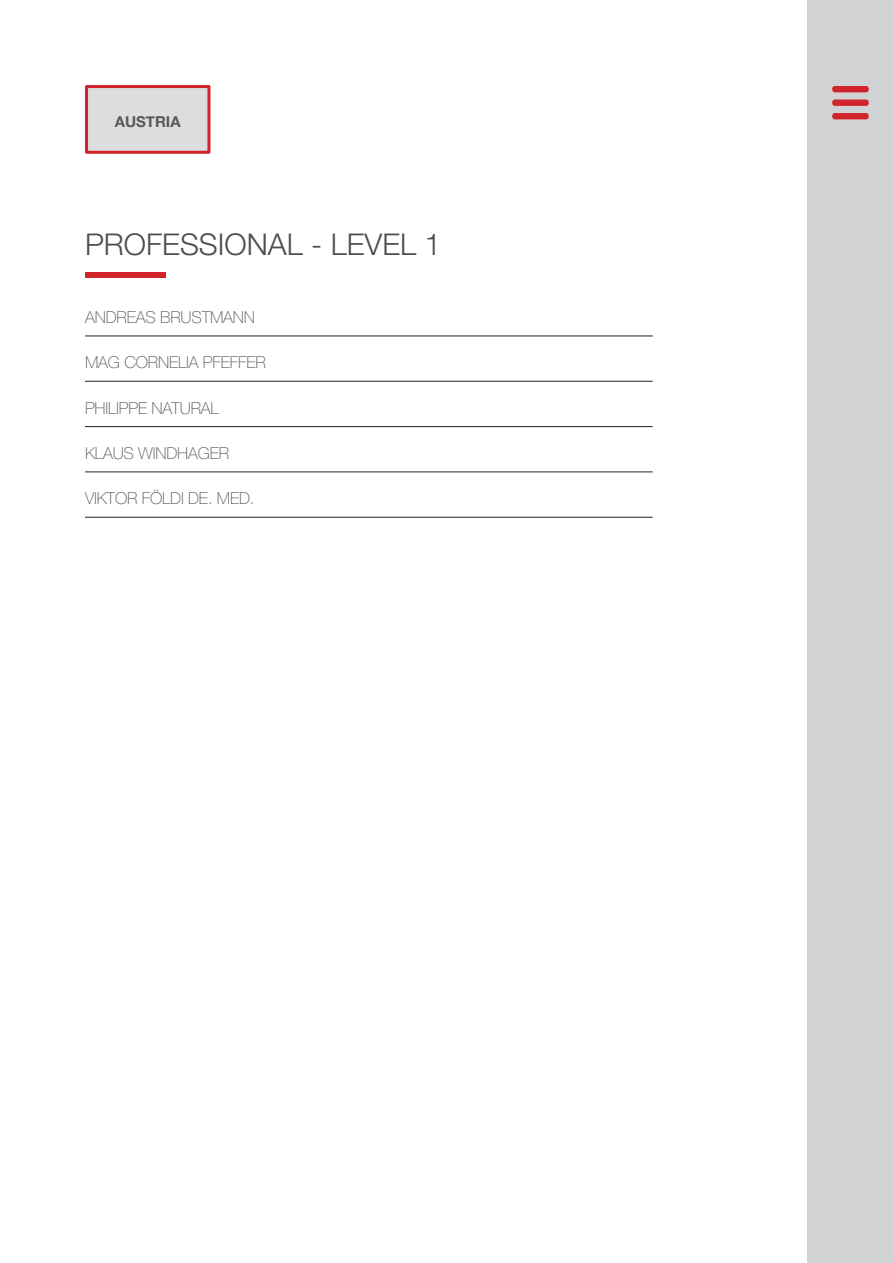
<style>
.page{position:relative;width:893px;height:1263px;background:#fff}
.page>*{position:absolute;margin:0;border:0;box-sizing:border-box;transform-origin:0 0}
.t1{font:300 30px "Helvetica Neue LT";color:#4b4c4d}
.t2{font:100 16.5px "Helvetica Neue LT";letter-spacing:-.01em;color:#57585a}
.t3{font:700 15px "Helvetica Neue";color:#57585a}
</style>
<div class="page">
<div style="left:808px;top:0;width:85px;height:1263px;background:#d1d2d4"></div>
<div style="left:85px;top:273px;width:80px;height:5px;background:#d1232a"></div>
<hr style="left:85px;top:336px;width:568px;height:1px;background:#231f20">
<hr style="left:85px;top:381px;width:568px;height:1px;background:#231f20">
<hr style="left:85px;top:426px;width:568px;height:1px;background:#231f20">
<hr style="left:85px;top:472px;width:568px;height:1px;background:#231f20">
<hr style="left:85px;top:517px;width:568px;height:1px;background:#231f20">
<div style="left:85px;top:85px;width:125px;height:69px;background:#dcdddf;border:3px solid #d1232a"></div>
<div style="left:832px;top:86px;width:37px;height:6px;background:#d1232a;border-radius:3px"></div>
<div style="left:832px;top:100px;width:37px;height:6px;background:#d1232a;border-radius:3px"></div>
<div style="left:832px;top:113px;width:37px;height:6px;background:#d1232a;border-radius:3px"></div>
<p class="t3" style="left:115px;top:110px;width:67px">AUSTRIA</p>
<h1 class="t1" style="left:85px;top:226px;width:358px">PROFESSIONAL - LEVEL 1</h1>
<p class="t2" style="left:85px;top:308px;width:172px">ANDREAS BRUSTMANN</p>
<p class="t2" style="left:85px;top:353px;width:182px">MAG CORNELIA PFEFFER</p>
<p class="t2" style="left:85px;top:398px;width:135px">PHILIPPE NATURAL</p>
<p class="t2" style="left:85px;top:444px;width:146px">KLAUS WINDHAGER</p>
<p class="t2" style="left:85px;top:489px;width:171px">VIKTOR FÖLDI DE. MED.</p>
</div>
